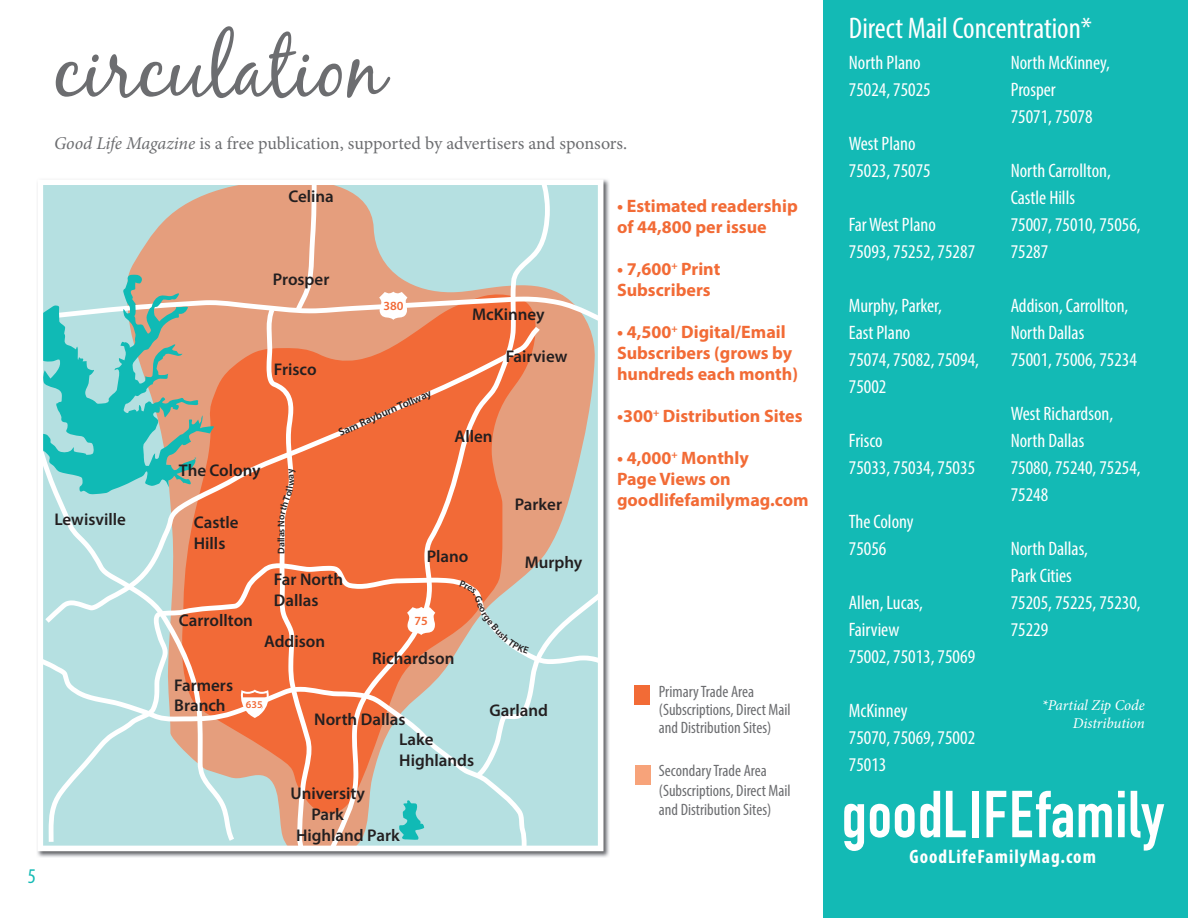
<style>
.page{position:relative;width:1188px;height:918px;background:#fff}
.page>*{position:absolute;margin:0;border:0;box-sizing:border-box;transform-origin:0 0}
.t1{font:82.5px "Black Jack";color:#6c6d70}
.t2{font:condensed 30px "Myriad Pro";color:#fff}
.t3{font:condensed 21px "Myriad Pro";color:#13bab5}
.t4{font:condensed 19.5px/27px "Myriad Pro";color:#fff}
.t5{font:700 condensed 19.5px "Myriad Pro";letter-spacing:.05em;color:#fff}
.t6{font:700 18px/21px "Myriad Pro";color:#f26b36}
.t7{font:18px "Minion Pro";letter-spacing:-.005em;color:#6c6d70}
.t8{font:600 16.95px/20.4px "Myriad Pro";color:#231f20}
.t9{font:condensed 16.5px/19.8px "Myriad Pro";color:#6c6d70}
.t10{font:italic 15px/18px "Minion Pro";letter-spacing:-.01em;color:#fff;text-align:right}
.t11{font:600 12.45px "Myriad Pro";color:#f26a37}
.t12{font:600 10.95px "Myriad Pro";color:#231f20}
.t13{font:600 10.35px "Myriad Pro";color:#f26a37}
.t14{font:600 9.75px "Myriad Pro";color:#231f20}
.s1{font-style:italic}
</style>
<div class="page">
<div style="left:824px;top:0;width:364px;height:918px;background:#13bab5"></div>
<svg style="left:844px;top:804px;width:20px;height:47px"></svg>
<svg style="left:870px;top:791px;width:70px;height:47px"></svg>
<svg style="left:946px;top:791px;width:20px;height:46px"></svg>
<div style="left:972px;top:791px;width:6px;height:46px;background:#fff"></div>
<svg style="left:987px;top:791px;width:19px;height:46px"></svg>
<svg style="left:1012px;top:791px;width:61px;height:47px"></svg>
<svg style="left:1079px;top:804px;width:33px;height:33px"></svg>
<svg style="left:1118px;top:791px;width:7px;height:46px"></svg>
<svg style="left:1131px;top:791px;width:33px;height:60px"></svg>
<img style="left:37px;top:179px;width:572px;height:678px">
<div style="left:635px;top:765px;width:16px;height:20px;background:#f7a37a"></div>
<div style="left:634px;top:685px;width:16px;height:20px;background:#f26b36"></div>
<svg style="left:40px;top:182px;width:561px;height:665px;background:#d0b19c"></svg>
<p class="t3" style="left:28px;top:864px;width:10px">5</p>
<h1 class="t1" style="left:54px;top:18px;width:332px">circulation</h1>
<p class="t7" style="left:54px;top:131px;width:575px"><span class="s1">Good Life Magazine</span> is a free publication, supported by advertisers and sponsors.</p>
<p class="t8" style="left:54px;top:509px;width:73px">Lewisville</p>
<p class="t8" style="left:288px;top:186px;width:47px">Celina</p>
<p class="t8" style="left:179px;top:459px;width:83px">The Colony</p>
<p class="t8" style="left:194px;top:512px;width:46px">Castle<br>Hills</p>
<p class="t8" style="left:179px;top:610px;width:76px">Carrollton</p>
<p class="t8" style="left:273px;top:268px;width:58px">Prosper</p>
<p class="t11" style="left:383px;top:298px;width:22px">380</p>
<p class="t8" style="left:274px;top:359px;width:44px">Frisco</p>
<p class="t12" style="left:336px;top:427px;width:102px;rotate:-24deg">Sam Rayburn Tollway</p>
<p class="t8" style="left:472px;top:304px;width:74px">McKinney</p>
<p class="t8" style="left:506px;top:346px;width:63px">Fairview</p>
<p class="t8" style="left:455px;top:426px;width:39px">Allen</p>
<p class="t8" style="left:515px;top:494px;width:49px">Parker</p>
<p class="t14" style="left:275px;top:554px;width:41px;rotate:-90deg">Dallas No</p>
<p class="t8" style="left:274px;top:569px;width:71px">Far North<br>Dallas</p>
<p class="t8" style="left:427px;top:545px;width:43px">Plano</p>
<p class="t11" style="left:415px;top:613px;width:15px">75</p>
<p class="t8" style="left:525px;top:552px;width:59px">Murphy</p>
<p class="t8" style="left:174px;top:675px;width:60px">Farmers<br>Branch</p>
<p class="t8" style="left:264px;top:631px;width:63px">Addison</p>
<p class="t13" style="left:246px;top:698px;width:18px">635</p>
<p class="t8" style="left:372px;top:647px;width:84px">Richardson</p>
<p class="t8" style="left:314px;top:709px;width:93px">North Dallas</p>
<p class="t8" style="left:290px;top:783px;width:76px;text-align:center">University<br>Park</p>
<p class="t8" style="left:399px;top:729px;width:76px">Lake<br>Highlands</p>
<p class="t8" style="left:296px;top:824px;width:105px">Highland Park</p>
<p class="t8" style="left:490px;top:700px;width:60px">Garland</p>
<p class="t6" style="left:617px;top:195px;width:182px">• Estimated readership of 44,800 per issue</p>
<p class="t6" style="left:617px;top:258px;width:105px">• 7,600<sup>+</sup> Print<br>Subscribers</p>
<p class="t6" style="left:617px;top:321px;width:183px">• 4,500<sup>+</sup> Digital/Email<br>Subscribers (grows by hundreds each month)</p>
<p class="t6" style="left:617px;top:405px;width:187px">•300<sup>+</sup> Distribution Sites</p>
<p class="t6" style="left:617px;top:447px;width:193px">• 4,000<sup>+</sup> Monthly<br>Page Views on goodlifefamilymag.com</p>
<p class="t9" style="left:659px;top:682px;width:133px;line-height:18px">Primary Trade Area (Subscriptions, Direct Mail and Distribution Sites)</p>
<p class="t9" style="left:659px;top:760px;width:133px">Secondary Trade Area (Subscriptions, Direct Mail and Distribution Sites)</p>
<h2 class="t2" style="left:849px;top:10px;width:245px">Direct Mail Concentration*</h2>
<p class="t4" style="left:849px;top:48px;width:83px">North Plano<br>75024, 75025</p>
<p class="t4" style="left:849px;top:129px;width:83px">West Plano<br>75023, 75075</p>
<p class="t4" style="left:849px;top:210px;width:128px">Far West Plano<br>75093, 75252, 75287</p>
<p class="t4" style="left:849px;top:291px;width:132px">Murphy, Parker,<br>East Plano<br>75074, 75082, 75094,<br>75002</p>
<p class="t4" style="left:1011px;top:49px;width:101px">North McKinney,<br>Prosper<br>75071, 75078</p>
<p class="t4" style="left:1011px;top:157px;width:132px">North Carrollton,<br>Castle Hills<br>75007, 75010, 75056,<br>75287</p>
<p class="t4" style="left:1011px;top:292px;width:128px">Addison, Carrollton,<br>North Dallas<br>75001, 75006, 75234</p>
<p class="t4" style="left:1011px;top:400px;width:132px">West Richardson,<br>North Dallas<br>75080, 75240, 75254,<br>75248</p>
<p class="t4" style="left:849px;top:426px;width:128px">Frisco<br>75033, 75034, 75035</p>
<p class="t4" style="left:849px;top:507px;width:66px">The Colony<br>75056</p>
<p class="t4" style="left:1011px;top:535px;width:132px">North Dallas,<br>Park Cities<br>75205, 75225, 75230,<br>75229</p>
<p class="t4" style="left:849px;top:588px;width:128px">Allen, Lucas,<br>Fairview<br>75002, 75013, 75069</p>
<p class="t4" style="left:849px;top:696px;width:128px">McKinney<br>75070, 75069, 75002<br>75013</p>
<p class="t10" style="left:1042px;top:696px;width:104px">*Partial Zip Code<br>Distribution</p>
<p class="t5" style="left:910px;top:844px;width:188px">GoodLifeFamilyMag.com</p>
</div>
